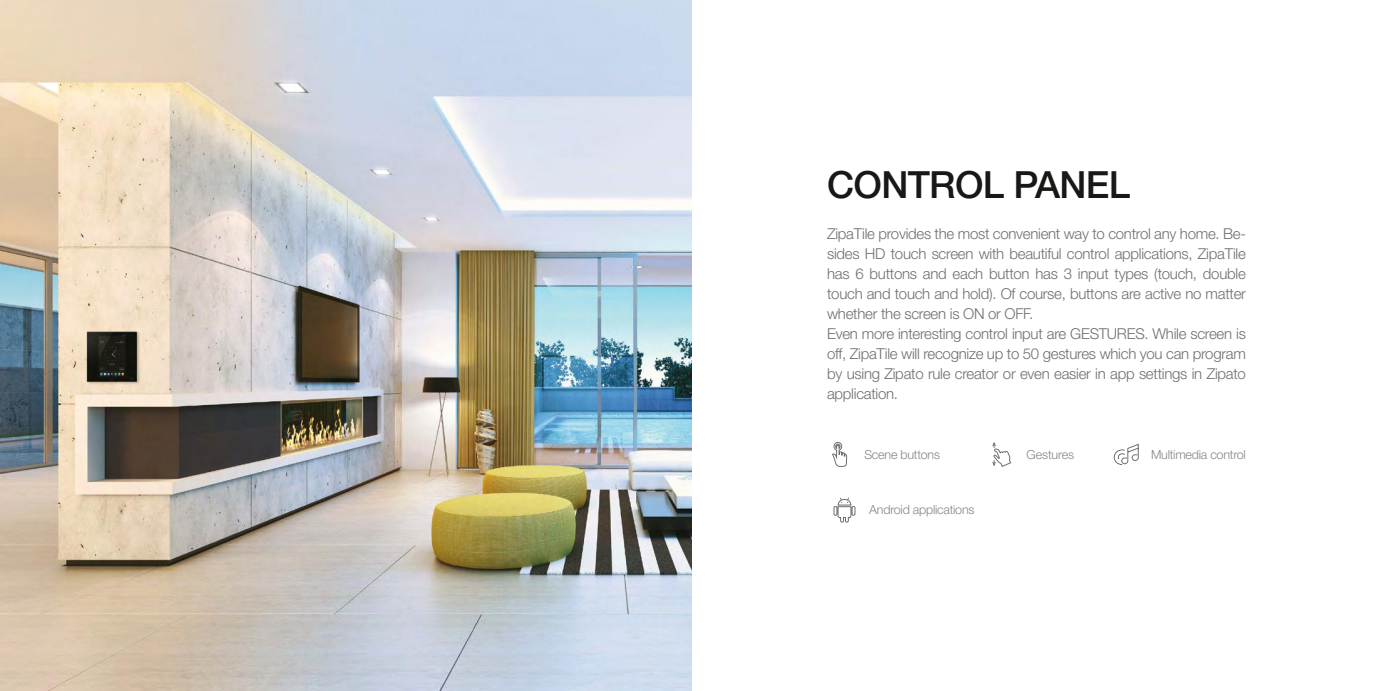
<style>
.page{position:relative;width:1382px;height:691px;background:#fff}
.page>*{position:absolute;margin:0;border:0;box-sizing:border-box;transform-origin:0 0}
.t1{font:500 37.5px "Helvetica Neue";letter-spacing:-.02em;color:#191816}
.t2{font:300 15px/20px "Helvetica Neue";letter-spacing:-.02em;color:#6e6f70}
.t3{font:300 12.5px "Helvetica Neue";letter-spacing:-.02em;color:#868789}
</style>
<div class="page">
<img style="left:0;top:0;width:691px;height:691px">
<svg style="left:832px;top:442px;width:16px;height:25px"></svg>
<svg style="left:992px;top:442px;width:20px;height:25px"></svg>
<svg style="left:1113px;top:443px;width:26px;height:22px"></svg>
<svg style="left:833px;top:497px;width:23px;height:26px"></svg>
<h1 class="t1" style="left:827px;top:163px;width:305px">CONTROL PANEL</h1>
<p class="t2" style="left:827px;top:226px;width:420px">ZipaTile provides the most convenient way to control any home. Be&shy;sides HD touch screen with beautiful control applications, ZipaTile has 6 buttons and each button has 3 input types (touch, double touch and touch and hold). Of course, buttons are active no matter whether the screen is ON or OFF.<br>Even more interesting control input are GESTURES. While screen is off, ZipaTile will recognize up to 50 gestures which you can program by using Zipato rule creator or even easier in app settings in Zipato application.</p>
<p class="t3" style="left:864px;top:450px;width:77px">Scene buttons</p>
<p class="t3" style="left:1026px;top:450px;width:49px">Gestures</p>
<p class="t3" style="left:1151px;top:450px;width:96px">Multimedia control</p>
<p class="t3" style="left:869px;top:505px;width:107px">Android applications</p>
</div>
